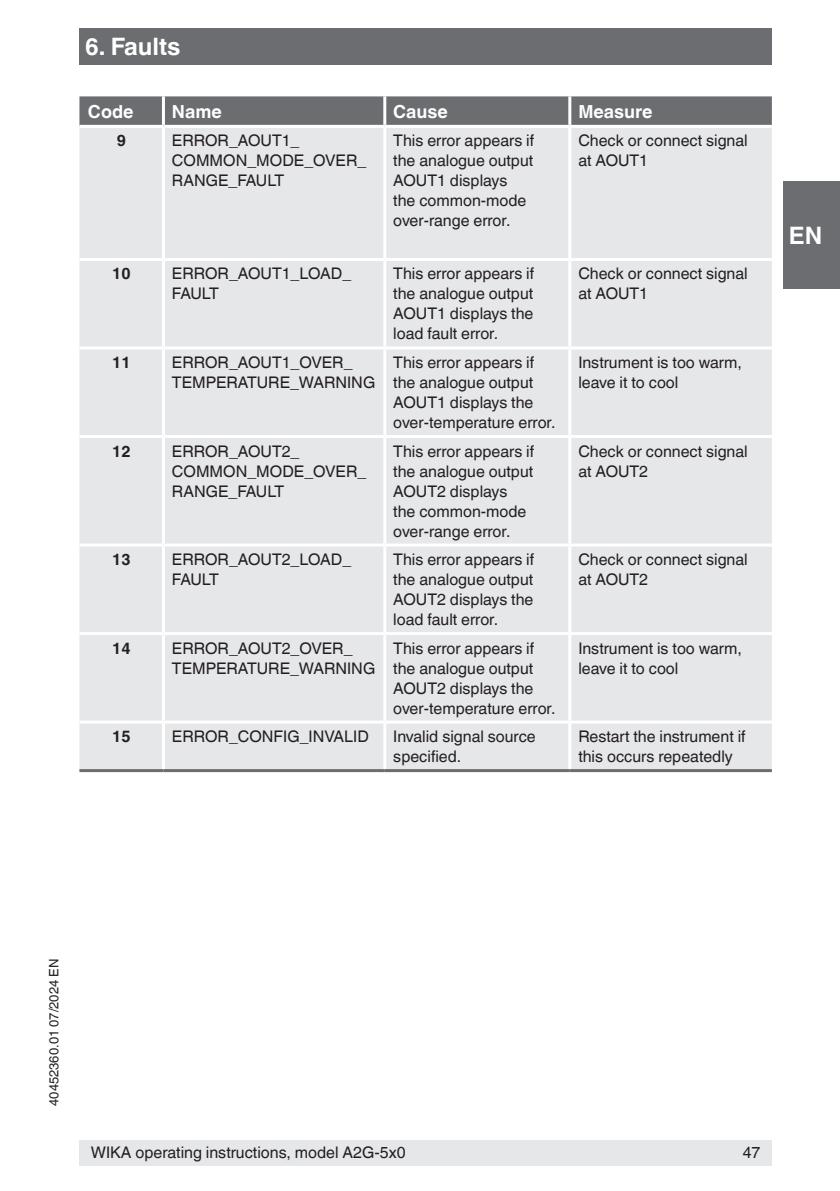
<style>
.page{position:relative;width:840px;height:1191px;background:#fff}
.page>*{position:absolute;margin:0;border:0;box-sizing:border-box;transform-origin:0 0}
.t1{font:700 24px "Helvetica World";color:#fff}
.t2{font:700 18px "Helvetica World";color:#fff}
.t3{font:16px/20px "Helvetica World";color:#231f20}
.t4{font:700 16px "Helvetica World";color:#231f20}
.t5{font:13px "Helvetica World";color:#231f20}
</style>
<div class="page">
<div style="left:79px;top:28px;width:692px;height:37px;background:#6c6d70"></div>
<div style="left:782px;top:181px;width:57px;height:108px;background:#6c6d70"></div>
<div style="left:79px;top:1140px;width:692px;height:25px;background:#e6e7e9"></div>
<svg style="left:79px;top:96px;width:692px;height:29px;background:#6f7072"></svg>
<div style="left:79px;top:128px;width:692px;height:641px;background:#e6e7e9"></div>
<hr style="left:162px;top:96px;width:3px;height:29px;background:#fff">
<hr style="left:383px;top:96px;width:3px;height:29px;background:#fff">
<hr style="left:568px;top:96px;width:3px;height:29px;background:#fff">
<hr style="left:162px;top:128px;width:3px;height:130px;background:#fff">
<hr style="left:383px;top:128px;width:3px;height:130px;background:#fff">
<hr style="left:568px;top:128px;width:3px;height:130px;background:#fff">
<hr style="left:79px;top:258px;width:84px;height:3px;background:#fff">
<hr style="left:163px;top:258px;width:221px;height:3px;background:#fff">
<hr style="left:162px;top:261px;width:3px;height:85px;background:#fff">
<hr style="left:384px;top:258px;width:185px;height:3px;background:#fff">
<hr style="left:383px;top:261px;width:3px;height:85px;background:#fff">
<hr style="left:569px;top:258px;width:202px;height:3px;background:#fff">
<hr style="left:568px;top:261px;width:3px;height:85px;background:#fff">
<hr style="left:79px;top:346px;width:84px;height:3px;background:#fff">
<hr style="left:163px;top:346px;width:221px;height:3px;background:#fff">
<hr style="left:162px;top:349px;width:3px;height:86px;background:#fff">
<hr style="left:384px;top:346px;width:185px;height:3px;background:#fff">
<hr style="left:383px;top:349px;width:3px;height:86px;background:#fff">
<hr style="left:569px;top:346px;width:202px;height:3px;background:#fff">
<hr style="left:568px;top:349px;width:3px;height:86px;background:#fff">
<hr style="left:79px;top:435px;width:84px;height:3px;background:#fff">
<hr style="left:163px;top:435px;width:221px;height:3px;background:#fff">
<hr style="left:162px;top:438px;width:3px;height:105px;background:#fff">
<hr style="left:384px;top:435px;width:185px;height:3px;background:#fff">
<hr style="left:383px;top:438px;width:3px;height:105px;background:#fff">
<hr style="left:569px;top:435px;width:202px;height:3px;background:#fff">
<hr style="left:568px;top:438px;width:3px;height:105px;background:#fff">
<hr style="left:79px;top:543px;width:84px;height:3px;background:#fff">
<hr style="left:163px;top:543px;width:221px;height:3px;background:#fff">
<hr style="left:162px;top:546px;width:3px;height:86px;background:#fff">
<hr style="left:384px;top:543px;width:185px;height:3px;background:#fff">
<hr style="left:383px;top:546px;width:3px;height:86px;background:#fff">
<hr style="left:569px;top:543px;width:202px;height:3px;background:#fff">
<hr style="left:568px;top:546px;width:3px;height:86px;background:#fff">
<hr style="left:79px;top:632px;width:84px;height:3px;background:#fff">
<hr style="left:163px;top:632px;width:221px;height:3px;background:#fff">
<hr style="left:162px;top:635px;width:3px;height:85px;background:#fff">
<hr style="left:384px;top:632px;width:185px;height:3px;background:#fff">
<hr style="left:383px;top:635px;width:3px;height:85px;background:#fff">
<hr style="left:569px;top:632px;width:202px;height:3px;background:#fff">
<hr style="left:568px;top:635px;width:3px;height:85px;background:#fff">
<hr style="left:79px;top:720px;width:84px;height:3px;background:#fff">
<hr style="left:163px;top:720px;width:221px;height:3px;background:#fff">
<hr style="left:162px;top:723px;width:3px;height:46px;background:#fff">
<hr style="left:384px;top:720px;width:185px;height:3px;background:#fff">
<hr style="left:383px;top:723px;width:3px;height:46px;background:#fff">
<hr style="left:569px;top:720px;width:202px;height:3px;background:#fff">
<hr style="left:568px;top:723px;width:3px;height:46px;background:#fff">
<hr style="left:79px;top:769px;width:84px;height:3px;background:#6c6d70">
<hr style="left:163px;top:769px;width:221px;height:3px;background:#6c6d70">
<hr style="left:384px;top:769px;width:185px;height:3px;background:#6c6d70">
<hr style="left:569px;top:769px;width:202px;height:3px;background:#6c6d70">
<h1 class="t1" style="left:85px;top:33px;width:97px">6. Faults</h1>
<p class="t2" style="left:88px;top:101px;width:47px">Code</p>
<p class="t2" style="left:172px;top:101px;width:51px">Name</p>
<p class="t2" style="left:393px;top:101px;width:56px">Cause</p>
<p class="t2" style="left:578px;top:101px;width:76px">Measure</p>
<p class="t4" style="left:117px;top:131px;width:11px">9</p>
<p class="t3" style="left:172px;top:131px;width:196px">ERROR_AOUT1_<br>COMMON_MODE_OVER_<br>RANGE_FAULT</p>
<p class="t3" style="left:393px;top:131px;width:142px">This error appears if the analogue output<br>AOUT1 displays<br>the common-mode over-range error.</p>
<p class="t3" style="left:578px;top:131px;width:171px">Check or connect signal at AOUT1</p>
<p class="t4" style="left:112px;top:264px;width:20px">10</p>
<p class="t3" style="left:172px;top:264px;width:181px">ERROR_AOUT1_LOAD_<br>FAULT</p>
<p class="t3" style="left:393px;top:264px;width:142px;text-align:justify">This error appears if the analogue output AOUT1 displays the load fault error.</p>
<p class="t3" style="left:578px;top:264px;width:171px">Check or connect signal at AOUT1</p>
<p class="t4" style="left:112px;top:353px;width:20px">11</p>
<p class="t3" style="left:172px;top:352px;width:205px">ERROR_AOUT1_OVER_<br>TEMPERATURE_WARNING</p>
<p class="t3" style="left:393px;top:352px;width:163px">This error appears if the analogue output<br>AOUT1 displays the over-temperature error.</p>
<p class="t3" style="left:578px;top:352px;width:165px">Instrument is too warm, leave it to cool</p>
<p class="t4" style="left:112px;top:441px;width:20px">12</p>
<p class="t3" style="left:172px;top:441px;width:196px">ERROR_AOUT2_<br>COMMON_MODE_OVER_<br>RANGE_FAULT</p>
<p class="t3" style="left:393px;top:441px;width:142px">This error appears if the analogue output<br>AOUT2 displays<br>the common-mode over-range error.</p>
<p class="t3" style="left:578px;top:441px;width:171px">Check or connect signal at AOUT2</p>
<p class="t4" style="left:112px;top:550px;width:20px">13</p>
<p class="t3" style="left:172px;top:549px;width:181px">ERROR_AOUT2_LOAD_<br>FAULT</p>
<p class="t3" style="left:393px;top:549px;width:142px;text-align:justify">This error appears if the analogue output AOUT2 displays the load fault error.</p>
<p class="t3" style="left:578px;top:549px;width:171px">Check or connect signal at AOUT2</p>
<p class="t4" style="left:112px;top:638px;width:20px">14</p>
<p class="t3" style="left:172px;top:638px;width:205px">ERROR_AOUT2_OVER_<br>TEMPERATURE_WARNING</p>
<p class="t3" style="left:393px;top:638px;width:163px">This error appears if the analogue output<br>AOUT2 displays the over-temperature error.</p>
<p class="t3" style="left:578px;top:638px;width:165px">Instrument is too warm, leave it to cool</p>
<p class="t4" style="left:112px;top:727px;width:20px">15</p>
<p class="t3" style="left:172px;top:726px;width:198px">ERROR_CONFIG_INVALID</p>
<p class="t3" style="left:393px;top:726px;width:144px">Invalid signal source specified.</p>
<p class="t3" style="left:578px;top:726px;width:169px">Restart the instrument if this occurs repeatedly</p>
<h1 class="t1" style="left:788px;top:222px;width:35px">EN</h1>
<p class="t5" style="left:46px;top:1106px;width:149px;rotate:-90deg">40452360.01 07/2024 EN</p>
<p class="t3" style="left:91px;top:1143px;width:316px">WIKA operating instructions, model A2G-5x0</p>
<p class="t3" style="left:742px;top:1143px;width:19px">47</p>
</div>
